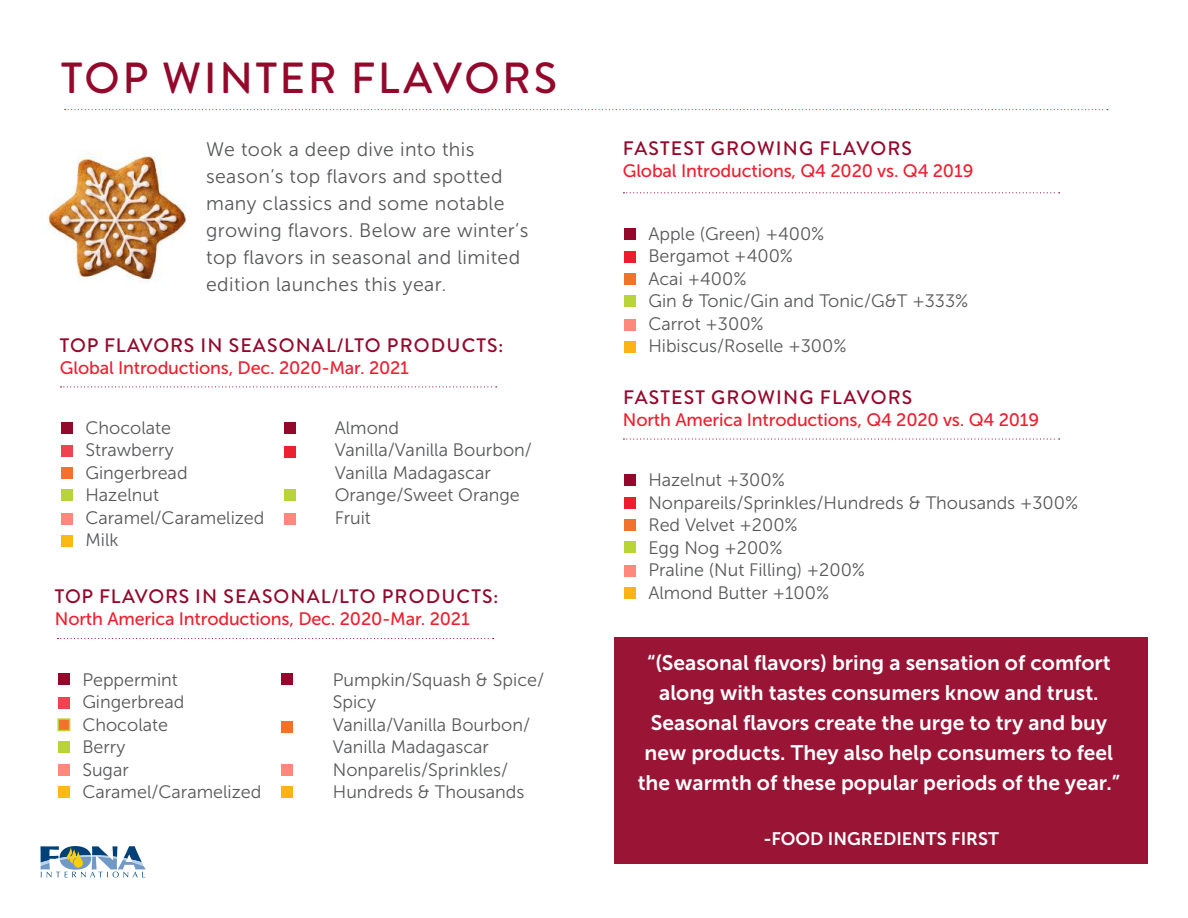
<style>
.page{position:relative;width:1188px;height:918px;background:#fff}
.page>*{position:absolute;margin:0;border:0;box-sizing:border-box;transform-origin:0 0}
.t1{font:500 43.5px "Brandon Grotesque";letter-spacing:.06em;color:#94082b}
.t2{font:21px/30px "Museo Sans 700";color:#fff;text-align:center}
.t3{font:19.5px/27px "Museo Sans 300";letter-spacing:.02em;color:#57585a}
.t4{font:500 19.5px "Brandon Grotesque";letter-spacing:.06em;color:#94082b}
.t5{font:18px/22.5px "Museo Sans 300";color:#57585a}
.t6{font:18px "Museo Sans 500";letter-spacing:-.01em;color:#ec2031}
.t7{font:18px "Museo Sans 700";color:#fff}
</style>
<div class="page">
<svg style="left:40px;top:846px;width:106px;height:32px"></svg>
<div style="left:61px;top:422px;width:12px;height:11px;background:#94082b"></div>
<div style="left:61px;top:445px;width:12px;height:12px;background:#f04352"></div>
<div style="left:61px;top:467px;width:12px;height:12px;background:#f1722b"></div>
<div style="left:284px;top:422px;width:12px;height:11px;background:#94082b"></div>
<div style="left:285px;top:446px;width:11px;height:12px;background:#ec2031"></div>
<svg style="left:61px;top:386px;width:436px;height:1px"></svg>
<img style="left:47px;top:153px;width:140px;height:130px">
<div style="left:624px;top:228px;width:12px;height:11px;background:#94082b"></div>
<div style="left:624px;top:251px;width:12px;height:12px;background:#ed1d2f"></div>
<div style="left:624px;top:273px;width:12px;height:12px;background:#f1722b"></div>
<svg style="left:623px;top:192px;width:437px;height:1px"></svg>
<div style="left:614px;top:638px;width:534px;height:226px;background:#991435"></div>
<div style="left:61px;top:490px;width:12px;height:11px;background:#b8d439"></div>
<div style="left:61px;top:513px;width:12px;height:11px;background:#fe887c"></div>
<div style="left:61px;top:535px;width:12px;height:11px;background:#fcb814"></div>
<div style="left:285px;top:490px;width:11px;height:11px;background:#b8d439"></div>
<div style="left:285px;top:513px;width:11px;height:11px;background:#fe887c"></div>
<div style="left:624px;top:295px;width:12px;height:12px;background:#b8d439"></div>
<div style="left:624px;top:319px;width:12px;height:11px;background:#fe887c"></div>
<svg style="left:65px;top:109px;width:1043px;height:1px"></svg>
<div style="left:58px;top:674px;width:12px;height:11px;background:#94082b"></div>
<div style="left:58px;top:697px;width:12px;height:11px;background:#f04352"></div>
<div style="left:57px;top:718px;width:13px;height:13px;background:#f1722b;border:2px solid #b8d439"></div>
<div style="left:281px;top:674px;width:12px;height:11px;background:#94082b"></div>
<div style="left:281px;top:721px;width:12px;height:12px;background:#f1722b"></div>
<svg style="left:57px;top:638px;width:437px;height:1px"></svg>
<div style="left:624px;top:474px;width:12px;height:11px;background:#94082b"></div>
<div style="left:624px;top:498px;width:12px;height:11px;background:#ed1d2f"></div>
<div style="left:624px;top:520px;width:12px;height:11px;background:#f1722b"></div>
<svg style="left:623px;top:438px;width:437px;height:2px"></svg>
<div style="left:58px;top:741px;width:12px;height:12px;background:#b8d439"></div>
<div style="left:58px;top:765px;width:12px;height:11px;background:#fe887c"></div>
<div style="left:58px;top:787px;width:12px;height:11px;background:#fcb814"></div>
<div style="left:281px;top:765px;width:12px;height:11px;background:#fe887c"></div>
<div style="left:281px;top:787px;width:12px;height:11px;background:#fbb316"></div>
<div style="left:624px;top:542px;width:12px;height:11px;background:#b8d439"></div>
<div style="left:624px;top:565px;width:12px;height:12px;background:#fe887c"></div>
<div style="left:624px;top:587px;width:12px;height:12px;background:#fbb316"></div>
<div style="left:624px;top:341px;width:12px;height:11px;background:#fbb316"></div>
<h1 class="t1" style="left:61px;top:48px;width:498px">TOP WINTER FLAVORS</h1>
<p class="t3" style="left:206px;top:136px;width:324px">We took a deep dive into this season’s top flavors and spotted many classics and some notable growing flavors. Below are winter’s top flavors in seasonal and limited edition launches this year.</p>
<p class="t4" style="left:60px;top:331px;width:445px">TOP FLAVORS IN SEASONAL/LTO PRODUCTS:</p>
<p class="t6" style="left:60px;top:358px;width:351px">Global Introductions, Dec. 2020-Mar. 2021</p>
<p class="t5" style="left:85px;top:417px;width:181px">Chocolate<br>Strawberry<br>Gingerbread<br>Hazelnut<br>Caramel/Caramelized<br>Milk</p>
<p class="t5" style="left:335px;top:417px;width:199px">Almond<br>Vanilla/Vanilla Bourbon/<br>Vanilla Madagascar<br>Orange/Sweet Orange<br>Fruit</p>
<p class="t4" style="left:55px;top:582px;width:445px">TOP FLAVORS IN SEASONAL/LTO PRODUCTS:</p>
<p class="t6" style="left:55px;top:609px;width:416px">North America Introductions, Dec. 2020-Mar. 2021</p>
<p class="t5" style="left:82px;top:668px;width:181px">Peppermint<br>Gingerbread<br>Chocolate<br>Berry<br>Sugar<br>Caramel/Caramelized</p>
<p class="t5" style="left:333px;top:668px;width:213px">Pumpkin/Squash &amp; Spice/<br>Spicy<br>Vanilla/Vanilla Bourbon/<br>Vanilla Madagascar<br>Nonparelis/Sprinkles/<br>Hundreds &amp; Thousands</p>
<p class="t4" style="left:623px;top:135px;width:291px">FASTEST GROWING FLAVORS</p>
<p class="t6" style="left:623px;top:161px;width:352px">Global Introductions, Q4 2020 vs. Q4 2019</p>
<p class="t5" style="left:648px;top:223px;width:321px">Apple (Green) +400%<br>Bergamot +400%<br>Acai +400%<br>Gin &amp; Tonic/Gin and Tonic/G&amp;T +333%<br>Carrot +300%<br>Hibiscus/Roselle +300%</p>
<p class="t4" style="left:623px;top:383px;width:291px">FASTEST GROWING FLAVORS</p>
<p class="t6" style="left:623px;top:410px;width:418px">North America Introductions, Q4 2020 vs. Q4 2019</p>
<p class="t5" style="left:648px;top:469px;width:431px">Hazelnut +300%<br>Nonpareils/Sprinkles/Hundreds &amp; Thousands +300%<br>Red Velvet +200%<br>Egg Nog +200%<br>Praline (Nut Filling) +200%<br>Almond Butter +100%</p>
<p class="t2" style="left:638px;top:647px;width:484px">“(Seasonal flavors) bring a sensation of comfort along with tastes consumers know and trust.<br>Seasonal flavors create the urge to try and buy new products. They also help consumers to feel the warmth of these popular periods of the year.”</p>
<p class="t7" style="left:763px;top:829px;width:237px">-FOOD INGREDIENTS FIRST</p>
</div>
